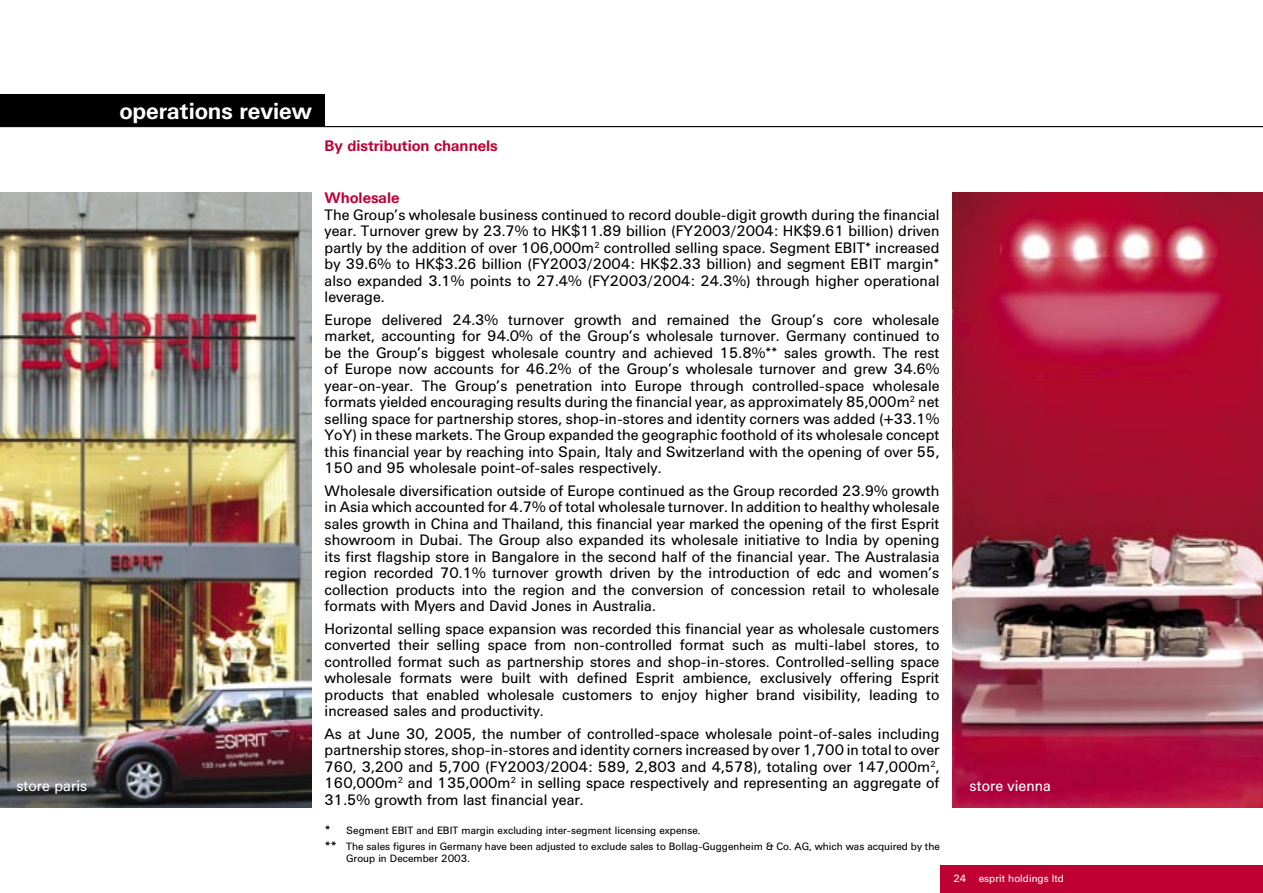
<style>
.page{position:relative;width:1263px;height:893px;background:#fff}
.page>*{position:absolute;margin:0;border:0;box-sizing:border-box;transform-origin:0 0}
.t1{font:700 22.5px "Univers BQ";color:#fff}
.t2{font:15px/16.5px "Univers BQ";color:#000;text-align:justify}
.t3{font:700 15px "Univers BQ";color:#be0033}
.t4{font:15px "Univers BQ";color:#fff}
.t5{font:10.5px/16.5px "Univers BQ";color:#000}
.t6{font:10.5px "Univers BQ";color:#fff}
.s1{font-size:15px}
</style>
<div class="page">
<div style="left:940px;top:865px;width:323px;height:28px;background:#be0033"></div>
<img style="left:953px;top:193px;width:310px;height:615px">
<img style="left:0;top:193px;width:311px;height:615px">
<div style="left:0;top:94px;width:325px;height:32px;background:#000"></div>
<hr style="left:0;top:126px;width:1263px;height:1px;background:#000">
<p class="t4" style="left:16px;top:777px;width:72px">store paris</p>
<h1 class="t1" style="left:119px;top:98px;width:194px">operations review</h1>
<p class="t3" style="left:325px;top:138px;width:175px">By distribution channels</p>
<p class="t3" style="left:325px;top:189px;width:76px">Wholesale</p>
<p class="t2" style="left:325px;top:207px;width:616px">The Group’s wholesale business continued to record double-digit growth during the financial year. Turnover grew by 23.7% to HK$11.89 billion (FY2003/2004: HK$9.61 billion) driven partly by the addition of over 106,000m<sup>2</sup> controlled selling space. Segment EBIT* increased by 39.6% to HK$3.26 billion (FY2003/2004: HK$2.33 billion) and segment EBIT margin* also expanded 3.1% points to 27.4% (FY2003/2004: 24.3%) through higher operational leverage.</p>
<p class="t2" style="left:325px;top:312px;width:616px">Europe delivered 24.3% turnover growth and remained the Group’s core wholesale market, accounting for 94.0% of the Group’s wholesale turnover. Germany continued to be the Group’s biggest wholesale country and achieved 15.8%** sales growth. The rest of Europe now accounts for 46.2% of the Group’s wholesale turnover and grew 34.6% year-on-year. The Group’s penetration into Europe through controlled-space wholesale formats yielded encouraging results during the financial year, as approximately 85,000m<sup>2</sup> net selling space for partnership stores, shop-in-stores and identity corners was added (+33.1% YoY) in these markets. The Group expanded the geographic foothold of its wholesale concept this financial year by reaching into Spain, Italy and Switzerland with the opening of over 55, 150 and 95 wholesale point-of-sales respectively.</p>
<p class="t2" style="left:325px;top:483px;width:616px">Wholesale diversification outside of Europe continued as the Group recorded 23.9% growth in Asia which accounted for 4.7% of total wholesale turnover. In addition to healthy wholesale sales growth in China and Thailand, this financial year marked the opening of the first Esprit showroom in Dubai. The Group also expanded its wholesale initiative to India by opening its first flagship store in Bangalore in the second half of the financial year. The Australasia region recorded 70.1% turnover growth driven by the introduction of edc and women’s collection products into the region and the conversion of concession retail to wholesale formats with Myers and David Jones in Australia.</p>
<p class="t2" style="left:325px;top:621px;width:616px">Horizontal selling space expansion was recorded this financial year as wholesale customers converted their selling space from non-controlled format such as multi-label stores, to controlled format such as partnership stores and shop-in-stores. Controlled-selling space wholesale formats were built with defined Esprit ambience, exclusively offering Esprit products that enabled wholesale customers to enjoy higher brand visibility, leading to increased sales and productivity.</p>
<p class="t2" style="left:325px;top:726px;width:616px">As at June 30, 2005, the number of controlled-space wholesale point-of-sales including partnership stores, shop-in-stores and identity corners increased by over 1,700 in total to over 760, 3,200 and 5,700 (FY2003/2004: 589, 2,803 and 4,578), totaling over 147,000m<sup>2</sup>, 160,000m<sup>2</sup> and 135,000m<sup>2</sup> in selling space respectively and representing an aggregate of 31.5% growth from last financial year.</p>
<p class="t5" style="left:325px;top:822px;width:617px"><span class="s1">*</span> Segment EBIT and EBIT margin excluding inter-segment licensing expense.<br><span class="s1">**</span> The sales figures in Germany have been adjusted to exclude sales to Bollag-Guggenheim &amp; Co. AG, which was acquired by the</p>
<p class="t5" style="left:346px;top:850px;width:125px">Group in December 2003.</p>
<p class="t4" style="left:969px;top:777px;width:83px">store vienna</p>
<p class="t6" style="left:953px;top:872px;width:112px">24 esprit holdings ltd</p>
</div>
